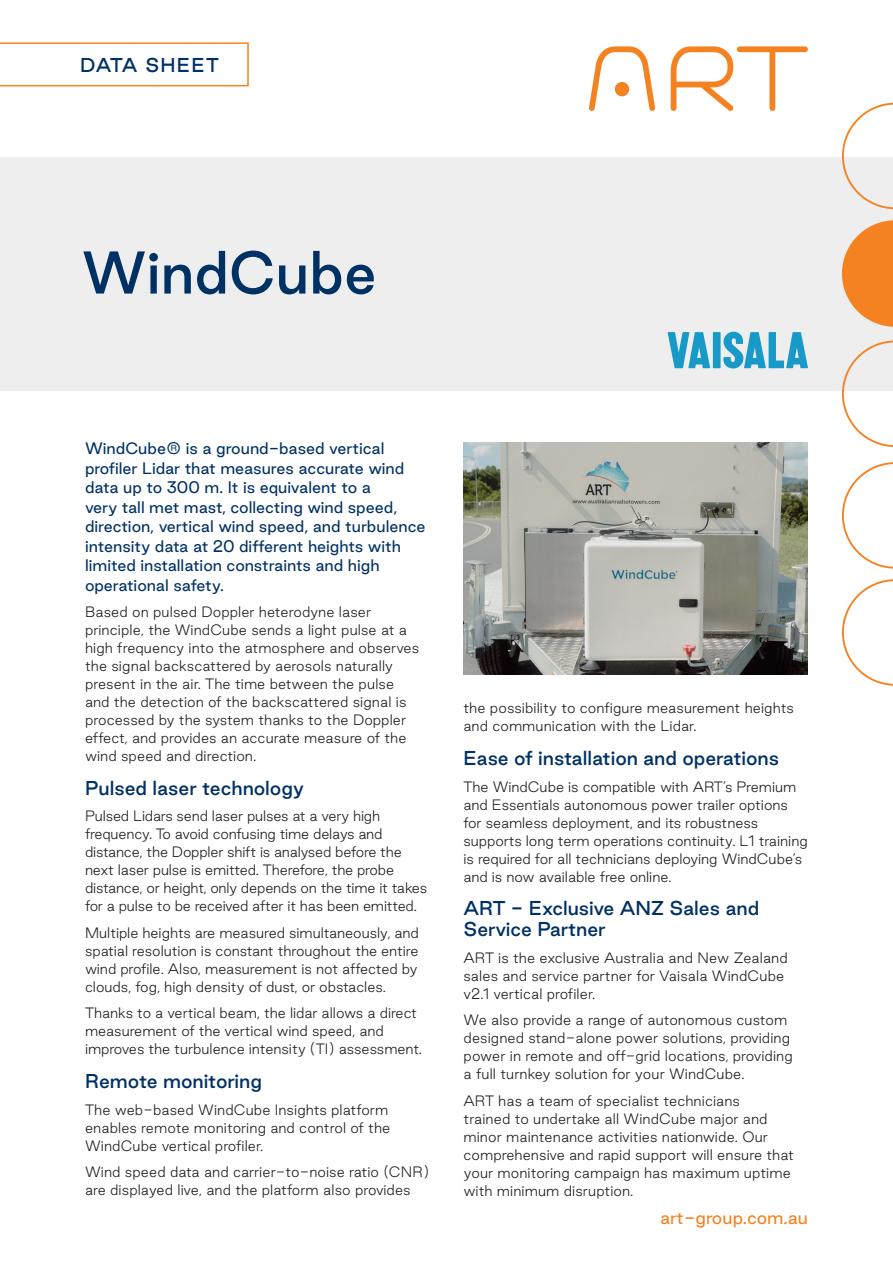
<style>
.page{position:relative;width:893px;height:1263px;background:#fff}
.page>*{position:absolute;margin:0;border:0;box-sizing:border-box;transform-origin:0 0}
.Main_heading{font:500 54px "Good Sans";color:#003164}
.Subhead_12pt{font:500 18px/21px "Good Sans";color:#003164}
.Subhead_12pt-2{font:500 18px "Good Sans";letter-spacing:.07em;color:#003164}
.t1{font:16.5px "Good Sans";color:#f58220}
.Intro_Para_Blue{font:15px/19.5px "Good Sans";color:#003164}
.Body_copy_9pt{font:100 13.5px/18px "Good Sans";color:#231f20}
</style>
<div class="page">
<div style="left:0;top:157px;width:893px;height:234px;background:#eeeeef"></div>
<svg style="left:0;top:42px;width:249px;height:44px"></svg>
<svg style="left:671px;top:46px;width:137px;height:65px"></svg>
<svg style="left:589px;top:46px;width:66px;height:65px"></svg>
<svg style="left:842px;top:579px;width:51px;height:107px"></svg>
<svg style="left:842px;top:462px;width:51px;height:107px"></svg>
<svg style="left:842px;top:340px;width:51px;height:107px"></svg>
<svg style="left:842px;top:220px;width:51px;height:107px"></svg>
<svg style="left:842px;top:103px;width:51px;height:106px"></svg>
<img style="left:463px;top:442px;width:345px;height:232px">
<svg style="left:668px;top:332px;width:42px;height:36px"></svg>
<div style="left:713px;top:332px;width:8px;height:36px;background:#189ac9"></div>
<svg style="left:723px;top:332px;width:85px;height:36px"></svg>
<p class="Subhead_12pt-2" style="left:80px;top:52px;width:140px">DATA SHEET</p>
<p class="Main_heading" style="left:82px;top:233px;width:296px">WindCube</p>
<p class="Intro_Para_Blue" style="left:85px;top:438px;width:342px">WindCube® is a ground-based vertical profiler Lidar that measures accurate wind data up to 300 m. It is equivalent to a<br>very tall met mast, collecting wind speed, direction, vertical wind speed, and turbulence intensity data at 20 different heights with limited installation constraints and high operational safety.</p>
<p class="Body_copy_9pt" style="left:85px;top:603px;width:336px">Based on pulsed Doppler heterodyne laser principle, the WindCube sends a light pulse at a high frequency into the atmosphere and observes the signal backscattered by aerosols naturally present in the air. The time between the pulse and the detection of the backscattered signal is processed by the system thanks to the Doppler effect, and provides an accurate measure of the wind speed and direction.</p>
<p class="Subhead_12pt" style="left:85px;top:777px;width:221px">Pulsed laser technology</p>
<p class="Body_copy_9pt" style="left:85px;top:807px;width:344px">Pulsed Lidars send laser pulses at a very high frequency. To avoid confusing time delays and distance, the Doppler shift is analysed before the next laser pulse is emitted. Therefore, the probe distance, or height, only depends on the time it takes for a pulse to be received after it has been emitted.</p>
<p class="Body_copy_9pt" style="left:85px;top:923px;width:335px;text-align:justify">Multiple heights are measured simultaneously, and spatial resolution is constant throughout the entire wind profile. Also, measurement is not affected by clouds, fog, high density of dust, or obstacles.</p>
<p class="Body_copy_9pt" style="left:85px;top:1004px;width:339px">Thanks to a vertical beam, the lidar allows a direct measurement of the vertical wind speed, and improves the turbulence intensity (TI) assessment.</p>
<p class="Subhead_12pt" style="left:85px;top:1070px;width:179px">Remote monitoring</p>
<p class="Body_copy_9pt" style="left:85px;top:1100px;width:307px">The web‑based WindCube Insights platform enables remote monitoring and control of the<br>WindCube vertical profiler.</p>
<p class="Body_copy_9pt" style="left:85px;top:1163px;width:346px">Wind speed data and carrier-to- noise ratio (CNR) are displayed live, and the platform also provides</p>
<p class="Body_copy_9pt" style="left:463px;top:699px;width:332px">the possibility to configure measurement heights and communication with the Lidar.</p>
<p class="Subhead_12pt" style="left:463px;top:747px;width:317px">Ease of installation and operations</p>
<p class="Body_copy_9pt" style="left:463px;top:777px;width:346px">The WindCube is compatible with ART’s Premium and Essentials autonomous power trailer options for seamless deployment, and its robustness supports long term operations continuity. L1 training is required for all technicians deploying WindCube’s and is now available free online.</p>
<p class="Subhead_12pt" style="left:463px;top:898px;width:297px">ART - Exclusive ANZ Sales and<br>Service Partner</p>
<p class="Body_copy_9pt" style="left:463px;top:948px;width:326px">ART is the exclusive Australia and New Zealand sales and service partner for Vaisala WindCube v2.1 vertical profiler.</p>
<p class="Body_copy_9pt" style="left:463px;top:1011px;width:331px">We also provide a range of autonomous custom designed stand- alone power solutions, providing power in remote and off- grid locations, providing a full turnkey solution for your WindCube.</p>
<p class="Body_copy_9pt" style="left:463px;top:1091px;width:332px">ART has a team of specialist technicians<br>trained to undertake all WindCube major and minor maintenance activities nationwide. Our comprehensive and rapid support will ensure that your monitoring campaign has maximum uptime with minimum disruption.</p>
<p class="t1" style="left:660px;top:1206px;width:149px">art-group.com.au</p>
</div>
